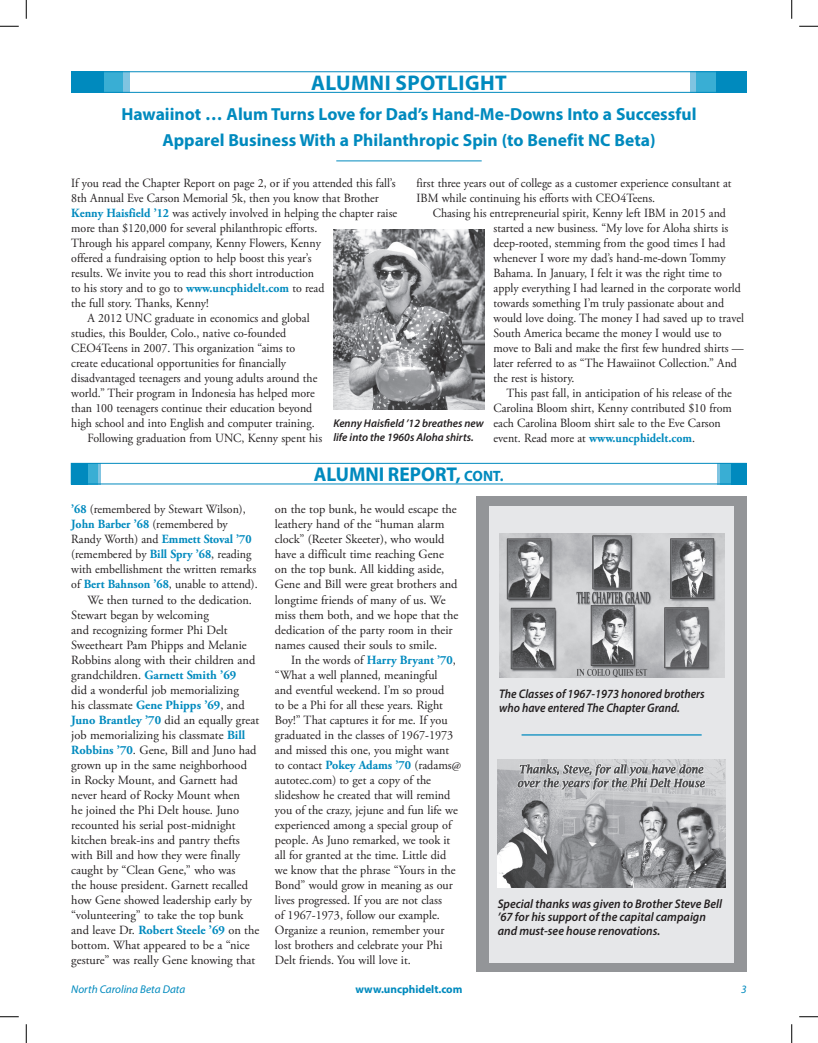
<style>
.page{position:relative;width:818px;height:1043px;background:#fff}
.page>*{position:absolute;margin:0;border:0;box-sizing:border-box;transform-origin:0 0}
.t1{font:700 21.25px "Myriad Pro";letter-spacing:.02em;color:#008abe}
.t2{font:700 20px "Myriad Pro";color:#008abe}
.t3{font:700 17.5px/25.6px "Myriad Pro";color:#008abe;text-align:center}
.t4{font:12.5px/15px "Adobe Garamond Pro";color:#231f20;scale:.95 1}
.t5{font:12.5px/15px "Adobe Garamond Pro";color:#231f20}
.t6{font:italic 600 12.5px/13.8px "Myriad Pro";color:#231f20;scale:.95 1}
.t7{font:italic 600 12.5px/13.8px "Myriad Pro";color:#231f20;scale:.92 1}
.t8{font:700 12.5px "Adobe Garamond Pro";color:#008abe;scale:.95 1}
.t9{font:700 12.5px "Adobe Garamond Pro";color:#008abe}
.t10{font:italic 600 11.25px/13.8px "Myriad Pro";color:#231f20}
.t11{font:italic 11.25px "Myriad Pro";color:#008abe}
.t12{font:700 11.25px "Myriad Pro";color:#008abe}
.s1{font-weight:700;color:#008abe}
.s2{font-weight:400;color:#231f20}
.s3{font-size:15px}
</style>
<div class="page">
<svg style="left:122px;top:73px;width:7px;height:18px"></svg>
<div style="left:92px;top:71px;width:30px;height:22px;background:#39aed4"></div>
<div style="left:71px;top:71px;width:32px;height:22px;background:#008abe"></div>
<div style="left:690px;top:71px;width:30px;height:22px;background:#80c4e1"></div>
<div style="left:696px;top:71px;width:30px;height:22px;background:#39aed4"></div>
<div style="left:716px;top:71px;width:30px;height:22px;background:#008abe"></div>
<div style="left:71px;top:71px;width:675px;height:22px;border:1px solid #008abe"></div>
<hr style="left:336px;top:161px;width:145px;height:1px;background:#008abe">
<div style="left:85px;top:463px;width:16px;height:21px;background:#80c4e1"></div>
<div style="left:82px;top:463px;width:16px;height:21px;background:#39aed4"></div>
<div style="left:71px;top:463px;width:17px;height:21px;background:#008abe"></div>
<div style="left:717px;top:463px;width:15px;height:21px;background:#80c4e1"></div>
<div style="left:720px;top:463px;width:16px;height:21px;background:#39aed4"></div>
<div style="left:730px;top:463px;width:16px;height:21px;background:#008abe"></div>
<div style="left:71px;top:463px;width:675px;height:21px;border:1px solid #008abe"></div>
<div style="left:476px;top:496px;width:270px;height:475px;background:#939598"></div>
<div style="left:489px;top:505px;width:244px;height:457px;background:#e6e7e9"></div>
<img style="left:499px;top:533px;width:225px;height:144px">
<img style="left:497px;top:759px;width:228px;height:129px">
<hr style="left:521px;top:734px;width:180px;height:1px;background:#008abe">
<img style="left:333px;top:229px;width:151px;height:180px">
<svg style="left:0;top:25px;width:19px;height:2px"></svg>
<svg style="left:799px;top:25px;width:19px;height:2px"></svg>
<svg style="left:0;top:1016px;width:19px;height:1px"></svg>
<svg style="left:799px;top:1016px;width:19px;height:1px"></svg>
<svg style="left:25px;top:0;width:2px;height:19px"></svg>
<svg style="left:25px;top:1024px;width:2px;height:18px"></svg>
<svg style="left:791px;top:0;width:1px;height:19px"></svg>
<svg style="left:791px;top:1024px;width:1px;height:18px"></svg>
<h1 class="t1" style="left:311px;top:69px;width:197px">ALUMNI SPOTLIGHT</h1>
<h3 class="t3" style="left:121px;top:101px;width:576px">Hawaiinot … Alum Turns Love for Dad’s Hand-Me-Downs Into a Successful<br>Apparel Business With a Philanthropic Spin (to Benefit NC Beta)</h3>
<p class="t4" style="left:71px;top:175px;width:343px">If you read the Chapter Report on page 2, or if you attended this fall’s</p>
<p class="t4" style="left:71px;top:190px;width:325px">8th Annual Eve Carson Memorial 5k, then you know that Brother</p>
<p class="t4" style="left:71px;top:205px;width:344px"><span class="s1">Kenny Haisfield ’12</span> was actively involved in helping the chapter raise</p>
<p class="t4" style="left:71px;top:220px;width:260px">more than $120,000 for several philanthropic efforts.</p>
<p class="t4" style="left:71px;top:235px;width:264px">Through his apparel company, Kenny Flowers, Kenny</p>
<p class="t4" style="left:71px;top:250px;width:254px">offered a fundraising option to help boost this year’s</p>
<p class="t4" style="left:71px;top:265px;width:257px">results. We invite you to read this short introduction</p>
<p class="t4" style="left:71px;top:280px;width:268px">to his story and to go to <span class="s1">www.uncphidelt.com</span> to read</p>
<p class="t4" style="left:71px;top:295px;width:146px">the full story. Thanks, Kenny!</p>
<p class="t4" style="left:87px;top:310px;width:235px">A 2012 UNC graduate in economics and global</p>
<p class="t4" style="left:71px;top:325px;width:227px">studies, this Boulder, Colo., native co-founded</p>
<p class="t4" style="left:71px;top:340px;width:237px">CEO4Teens in 2007. This organization “aims to</p>
<p class="t4" style="left:71px;top:355px;width:228px">create educational opportunities for financially</p>
<p class="t4" style="left:71px;top:370px;width:260px">disadvantaged teenagers and young adults around the</p>
<p class="t4" style="left:71px;top:385px;width:258px">world.” Their program in Indonesia has helped more</p>
<p class="t4" style="left:71px;top:400px;width:255px">than 100 teenagers continue their education beyond</p>
<p class="t4" style="left:71px;top:415px;width:258px">high school and into English and computer training.</p>
<p class="t4" style="left:87px;top:430px;width:248px">Following graduation from UNC, Kenny spent his</p>
<p class="t4" style="left:416px;top:175px;width:333px">first three years out of college as a customer experience consultant at<br>IBM while continuing his efforts with CEO4Teens.</p>
<p class="t4" style="left:493px;top:205px;width:265px;text-indent:-61px">Chasing his entrepreneurial spirit, Kenny left IBM in 2015 and started a new business. “My love for Aloha shirts is deep-rooted, stemming from the good times I had whenever I wore my dad’s hand-me-down Tommy Bahama. In January, I felt it was the right time to apply everything I had learned in the corporate world towards something I’m truly passionate about and would love doing. The money I had saved up to travel South America became the money I would use to move to Bali and make the first few hundred shirts — later referred to as “The Hawaiinot Collection.” And the rest is history.</p>
<p class="t4" style="left:493px;top:385px;width:252px;text-indent:13px">This past fall, in anticipation of his release of the Carolina Bloom shirt, Kenny contributed $10 from each Carolina Bloom shirt sale to the Eve Carson event. Read more at <span class="s1">www.uncphidelt.com</span>.</p>
<p class="t10" style="left:333px;top:416px;width:152px">Kenny Haisfield ’12 breathes new life into the 1960s Aloha shirts.</p>
<p class="t4" style="left:71px;top:502px;width:185px"><span class="s1">’68</span> (remembered by Stewart Wilson),</p>
<p class="t8" style="left:71px;top:517px;width:166px">John Barber ’68 <span class="s2">(remembered by</span></p>
<p class="t8" style="left:71px;top:532px;width:191px"><span class="s2">Randy Worth) and</span> Emmett Stoval ’70</p>
<p class="t4" style="left:71px;top:547px;width:191px">(remembered by <span class="s1">Bill Spry ’68</span>, reading</p>
<p class="t4" style="left:71px;top:562px;width:196px">with embellishment the written remarks</p>
<p class="t4" style="left:71px;top:577px;width:198px">of <span class="s1">Bert Bahnson ’68</span>, unable to attend).</p>
<p class="t5" style="left:88px;top:592px;width:166px">We then turned to the dedication.</p>
<p class="t5" style="left:71px;top:607px;width:139px">Stewart began by welcoming</p>
<p class="t5" style="left:71px;top:622px;width:158px">and recognizing former Phi Delt</p>
<p class="t5" style="left:71px;top:637px;width:177px">Sweetheart Pam Phipps and Melanie</p>
<p class="t5" style="left:71px;top:652px;width:185px">Robbins along with their children and</p>
<p class="t9" style="left:71px;top:667px;width:166px"><span class="s2">grandchildren.</span> Garnett Smith ’69</p>
<p class="t5" style="left:71px;top:682px;width:169px">did a wonderful job memorializing</p>
<p class="t5" style="left:71px;top:697px;width:175px">his classmate <span class="s1">Gene Phipps ’69</span>, and</p>
<p class="t5" style="left:71px;top:712px;width:189px"><span class="s1">Juno Brantley ’70</span> did an equally great</p>
<p class="t5" style="left:71px;top:727px;width:175px">job memorializing his classmate <span class="s1">Bill</span></p>
<p class="t5" style="left:71px;top:742px;width:187px"><span class="s1">Robbins ’70</span>. Gene, Bill and Juno had</p>
<p class="t5" style="left:71px;top:757px;width:177px">grown up in the same neighborhood</p>
<p class="t5" style="left:71px;top:772px;width:168px">in Rocky Mount, and Garnett had</p>
<p class="t5" style="left:71px;top:787px;width:170px">never heard of Rocky Mount when</p>
<p class="t5" style="left:71px;top:802px;width:169px">he joined the Phi Delt house. Juno</p>
<p class="t5" style="left:71px;top:817px;width:166px">recounted his serial post-midnight</p>
<p class="t5" style="left:71px;top:832px;width:170px">kitchen break-ins and pantry thefts</p>
<p class="t5" style="left:71px;top:847px;width:170px">with Bill and how they were finally</p>
<p class="t5" style="left:71px;top:862px;width:166px">caught by “Clean Gene,” who was</p>
<p class="t5" style="left:71px;top:877px;width:178px">the house president. Garnett recalled</p>
<p class="t5" style="left:71px;top:892px;width:182px">how Gene showed leadership early by</p>
<p class="t5" style="left:71px;top:907px;width:174px">“volunteering” to take the top bunk</p>
<p class="t5" style="left:71px;top:922px;width:189px">and leave Dr. <span class="s1">Robert Steele ’69</span> on the</p>
<p class="t5" style="left:71px;top:937px;width:180px">bottom. What appeared to be a “nice</p>
<p class="t5" style="left:71px;top:952px;width:185px">gesture” was really Gene knowing that</p>
<h2 class="t2" style="left:314px;top:461px;width:191px">ALUMNI REPORT, <span class="s3">CONT.</span></h2>
<p class="t5" style="left:275px;top:502px;width:185px">on the top bunk, he would escape the leathery hand of the “human alarm clock” (Reeter Skeeter), who would have a difficult time reaching Gene on the top bunk. All kidding aside, Gene and Bill were great brothers and longtime friends of many of us. We miss them both, and we hope that the dedication of the party room in their names caused their souls to smile.</p>
<p class="t5" style="left:275px;top:652px;width:188px;text-indent:16px">In the words of <span class="s1">Harry Bryant ’70</span>, “What a well planned, meaningful<br>and eventful weekend. I’m so proud<br>to be a Phi for all these years. Right Boy!” That captures it for me. If you graduated in the classes of 1967-1973 and missed this one, you might want to contact <span class="s1">Pokey Adams ’70</span> (radams@ autotec.com) to get a copy of the slideshow he created that will remind you of the crazy, jejune and fun life we experienced among a special group of people. As Juno remarked, we took it all for granted at the time. Little did we know that the phrase “Yours in the Bond” would grow in meaning as our lives progressed. If you are not class<br>of 1967-1973, follow our example.<br>Organize a reunion, remember your lost brothers and celebrate your Phi Delt friends. You will love it.</p>
<p class="t7" style="left:499px;top:687px;width:225px">The Classes of 1967-1973 honored brothers who have entered The Chapter Grand.</p>
<p class="t6" style="left:497px;top:896px;width:238px">Special thanks was given to Brother Steve Bell ’67 for his support of the capital campaign and must-see house renovations.</p>
<p class="t11" style="left:71px;top:982px;width:115px">North Carolina Beta Data</p>
<p class="t12" style="left:355px;top:981px;width:108px">www.uncphidelt.com</p>
<p class="t11" style="left:741px;top:981px;width:7px">3</p>
</div>
